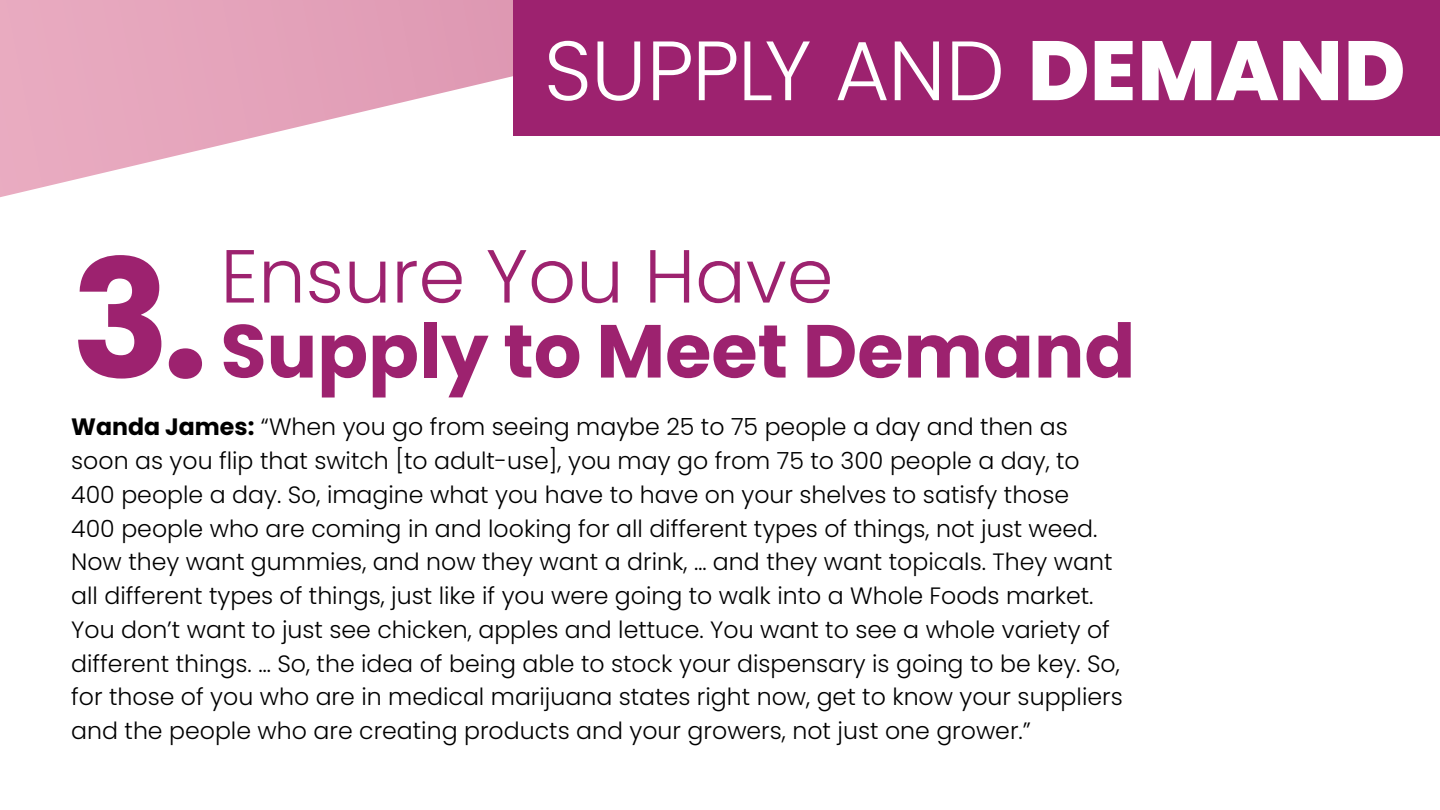
<style>
.page{position:relative;width:1440px;height:810px;background:#fff}
.page>*{position:absolute;margin:0;border:0;box-sizing:border-box;transform-origin:0 0}
.t1{font:700 163.95px "Poppins";color:#9d226f}
.t2{font:300 84px "Poppins";letter-spacing:-.02em;color:#fff}
.t3{font:800 84px "Poppins";color:#fff}
.Tip_Headline{font:700 75px/75px "Poppins";color:#9d226f}
.The_Experts_copy{font:300 23.62px/33.8px "Poppins";color:#000}
.s1{font-weight:300}
.s2{font-weight:800}
.s3{font-weight:700}
</style>
<div class="page">
<svg style="left:0;top:0;width:513px;height:197px"></svg>
<div style="left:513px;top:0;width:927px;height:136px;background:#9d226f"></div>
<p class="t3" style="left:901px;top:22px;width:506px"><span class="s1">AG</span> SCIENCE</p>
<p class="t2" style="left:544px;top:22px;width:863px">SUPPLY AND <span class="s2">DEMAND</span></p>
<p class="t1" style="left:71px;top:225px;width:139px">3.</p>
<p class="Tip_Headline" style="left:220px;top:239px;width:916px"><span class="s1">Ensure You Have<br></span>Supply to Meet Demand</p>
<p class="The_Experts_copy" style="left:71px;top:410px;width:1053px"><span class="s3">Wanda James:</span> “When you go from seeing maybe 25 to 75 people a day and then as soon as you flip that switch [to adult-use], you may go from 75 to 300 people a day, to 400 people a day. So, imagine what you have to have on your shelves to satisfy those<br>400 people who are coming in and looking for all different types of things, not just weed.<br>Now they want gummies, and now they want a drink, … and they want topicals. They want all different types of things, just like if you were going to walk into a Whole Foods market.<br>You don’t want to just see chicken, apples and lettuce. You want to see a whole variety of different things. … So, the idea of being able to stock your dispensary is going to be key. So, for those of you who are in medical marijuana states right now, get to know your suppliers and the people who are creating products and your growers, not just one grower.”</p>
</div>
